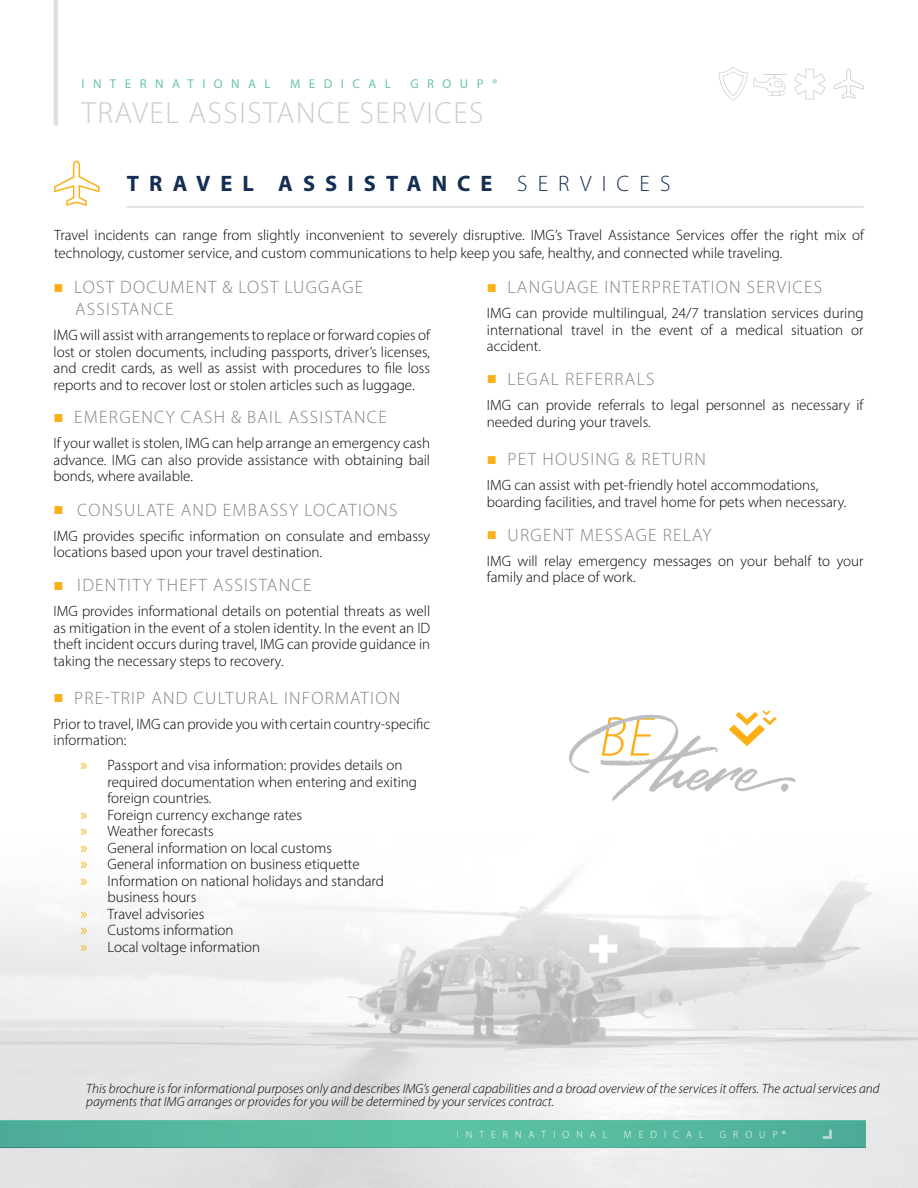
<style>
.page{position:relative;width:918px;height:1188px;background:#fff}
.page>*{position:absolute;margin:0;border:0;box-sizing:border-box;transform-origin:0 0}
.t1{font:300 30.75px "Myriad Pro";letter-spacing:.05em;color:#cecccb}
.t2{font:700 22.35px "Myriad Pro";letter-spacing:.45em;color:#132e52}
.t3{font:300 18px/21.6px "Myriad Pro";letter-spacing:.07em;color:#808285}
.t4{font:300 15px/16.5px "Myriad Pro";color:#000}
.t5{font:italic 300 13.5px/13.5px "Myriad Pro";color:#000}
.t6{font:12.9px "Myriad Pro";letter-spacing:.66em;color:#67c5ad}
.t7{font:300 10.5px "Myriad Pro";letter-spacing:.69em;color:#fff}
.s1{font-weight:300}
.s2{color:#fcaf17}
.s3{font-weight:400;font-size:16.5px;color:#fcaf17}
</style>
<div class="page">
<img style="left:0;top:886px;width:918px;height:302px">
<svg style="left:569px;top:710px;width:227px;height:91px"></svg>
<hr style="left:54px;top:0;width:4px;height:125px;background:#dedfe0">
<svg style="left:718px;top:67px;width:30px;height:34px"></svg>
<svg style="left:794px;top:69px;width:32px;height:31px"></svg>
<svg style="left:834px;top:69px;width:30px;height:30px"></svg>
<svg style="left:754px;top:74px;width:32px;height:22px"></svg>
<hr style="left:127px;top:206px;width:737px;height:2px;background:#d9dbda">
<svg style="left:54px;top:161px;width:46px;height:45px"></svg>
<div style="left:0;top:1121px;width:866px;height:26px;background:linear-gradient(to right,#55b89f,#55b89f)"></div>
<svg style="left:823px;top:1130px;width:9px;height:9px"></svg>
<p class="t6" style="left:81px;top:76px;width:191px">INTERNATIONAL</p>
<p class="t6" style="left:290px;top:76px;width:102px">MEDICAL</p>
<p class="t6" style="left:410px;top:76px;width:89px">GROUP®</p>
<h1 class="t1" style="left:82px;top:94px;width:403px">TRAVEL ASSISTANCE SERVICES</h1>
<h2 class="t2" style="left:127px;top:169px;width:545px">TRAVEL ASSISTANCE <span class="s1">SERVICES</span></h2>
<p class="t4" style="left:54px;top:226px;width:812px;line-height:18px">Travel incidents can range from slightly inconvenient to severely disruptive. IMG’s Travel Assistance Services offer the right mix of technology, customer service, and custom communications to help keep you safe, healthy, and connected while traveling.</p>
<p class="t3" style="left:75px;top:276px;width:290px;text-indent:-21px"><span class="s2">■</span> LOST DOCUMENT &amp; LOST LUGGAGE<br>ASSISTANCE</p>
<p class="t4" style="left:54px;top:327px;width:378px;text-align:justify">IMG will assist with arrangements to replace or forward copies of lost or stolen documents, including passports, driver’s licenses, and credit cards, as well as assist with procedures to file loss reports and to recover lost or stolen articles such as luggage.</p>
<p class="t3" style="left:54px;top:406px;width:335px"><span class="s2">■</span> EMERGENCY CASH &amp; BAIL ASSISTANCE</p>
<p class="t4" style="left:54px;top:435px;width:378px;text-align:justify">If your wallet is stolen, IMG can help arrange an emergency cash advance. IMG can also provide assistance with obtaining bail bonds, where available.</p>
<p class="t3" style="left:54px;top:499px;width:345px"><span class="s2">■</span> CONSULATE AND EMBASSY LOCATIONS</p>
<p class="t4" style="left:54px;top:527px;width:378px">IMG provides specific information on consulate and embassy locations based upon your travel destination.</p>
<p class="t3" style="left:54px;top:575px;width:259px"><span class="s2">■</span> IDENTITY THEFT ASSISTANCE</p>
<p class="t4" style="left:54px;top:603px;width:378px;text-align:justify">IMG provides informational details on potential threats as well as mitigation in the event of a stolen identity. In the event an ID theft incident occurs during travel, IMG can provide guidance in taking the necessary steps to recovery.</p>
<p class="t3" style="left:54px;top:687px;width:348px"><span class="s2">■</span> PRE-TRIP AND CULTURAL INFORMATION</p>
<p class="t4" style="left:54px;top:716px;width:378px">Prior to travel, IMG can provide you with certain country-specific information:</p>
<p class="t4" style="left:81px;top:757px;width:323px"><span class="s3">»</span> Passport and visa information: provides details on</p>
<p class="t4" style="left:108px;top:774px;width:311px">required documentation when entering and exiting</p>
<p class="t4" style="left:108px;top:790px;width:106px">foreign countries.</p>
<p class="t4" style="left:81px;top:807px;width:223px"><span class="s3">»</span> Foreign currency exchange rates</p>
<p class="t4" style="left:81px;top:823px;width:135px"><span class="s3">»</span> Weather forecasts</p>
<p class="t4" style="left:81px;top:840px;width:253px"><span class="s3">»</span> General information on local customs</p>
<p class="t4" style="left:81px;top:856px;width:281px"><span class="s3">»</span> General information on business etiquette</p>
<p class="t4" style="left:81px;top:873px;width:305px"><span class="s3">»</span> Information on national holidays and standard</p>
<p class="t4" style="left:108px;top:889px;width:90px">business hours</p>
<p class="t4" style="left:81px;top:906px;width:125px"><span class="s3">»</span> Travel advisories</p>
<p class="t4" style="left:81px;top:922px;width:154px"><span class="s3">»</span> Customs information</p>
<p class="t4" style="left:81px;top:939px;width:181px"><span class="s3">»</span> Local voltage information</p>
<p class="t3" style="left:487px;top:276px;width:337px"><span class="s2">■</span> LANGUAGE INTERPRETATION SERVICES</p>
<p class="t4" style="left:487px;top:305px;width:378px;text-align:justify">IMG can provide multilingual, 24/7 translation services during international travel in the event of a medical situation or accident.</p>
<p class="t3" style="left:487px;top:368px;width:169px"><span class="s2">■</span> LEGAL REFERRALS</p>
<p class="t4" style="left:487px;top:397px;width:378px">IMG can provide referrals to legal personnel as necessary if needed during your travels.</p>
<p class="t3" style="left:487px;top:448px;width:220px"><span class="s2">■</span> PET HOUSING &amp; RETURN</p>
<p class="t4" style="left:487px;top:477px;width:361px">IMG can assist with pet-friendly hotel accommodations, boarding facilities, and travel home for pets when necessary.</p>
<p class="t3" style="left:487px;top:524px;width:226px"><span class="s2">■</span> URGENT MESSAGE RELAY</p>
<p class="t4" style="left:487px;top:552px;width:378px">IMG will relay emergency messages on your behalf to your family and place of work.</p>
<p class="t5" style="left:86px;top:1081px;width:795px">This brochure is for informational purposes only and describes IMG’s general capabilities and a broad overview of the services it offers. The actual services and payments that IMG arranges or provides for you will be determined by your services contract.</p>
<p class="t7" style="left:457px;top:1128px;width:152px">INTERNATIONAL</p>
<p class="t7" style="left:624px;top:1128px;width:81px">MEDICAL</p>
<p class="t7" style="left:720px;top:1128px;width:67px">GROUP®</p>
</div>
